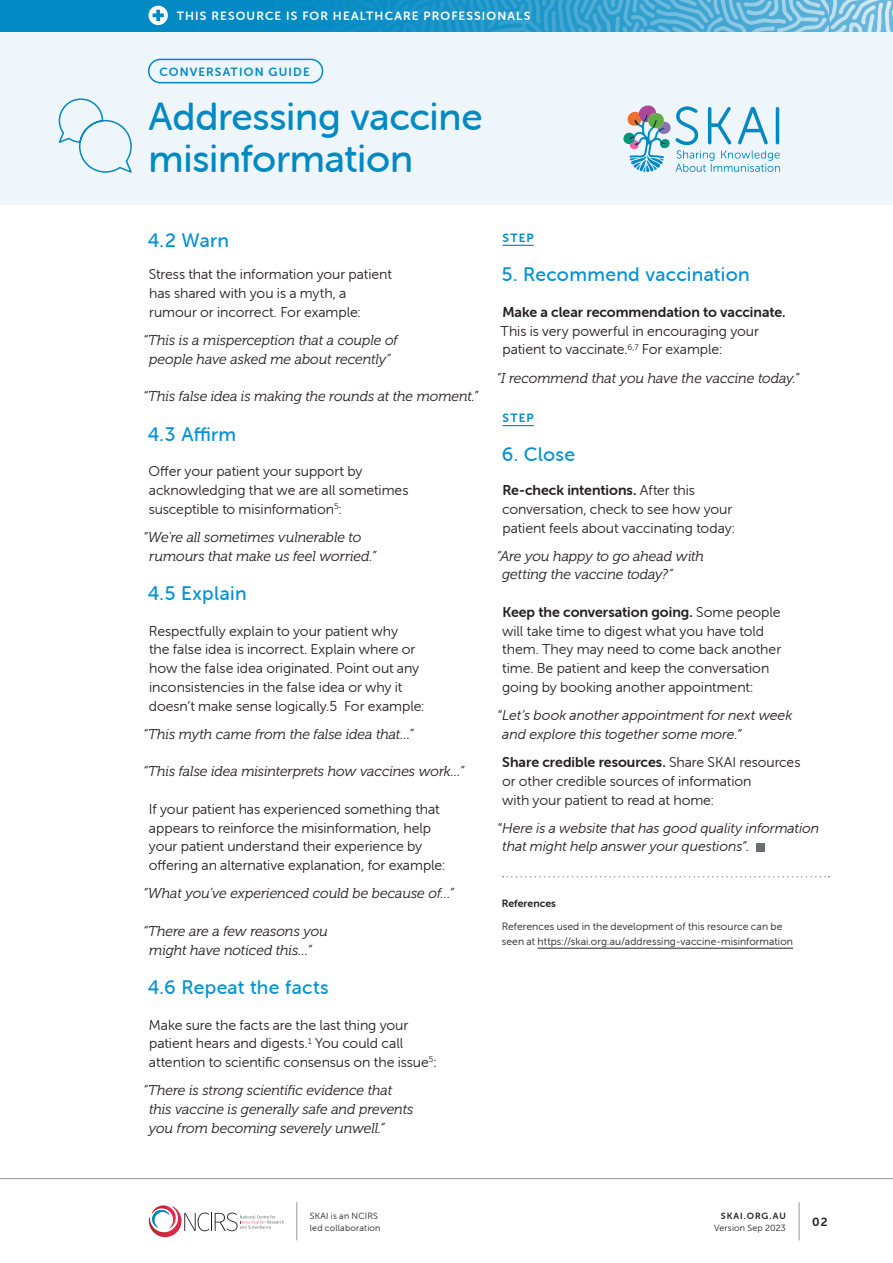
<style>
.page{position:relative;width:893px;height:1263px;background:#fff}
.page>*{position:absolute;margin:0;border:0;box-sizing:border-box;transform-origin:0 0}
.H1_Main_Title{font:39px/42px "Museo Sans Rounded 500";letter-spacing:-.01em;color:#0089c3}
.H3_Subhead{font:19.5px "Museo Sans Rounded 500";letter-spacing:.015em;color:#0091d6}
.P1_body_sans{font:14.25px/18.8px "Museo Sans Rounded 300";letter-spacing:-.005em;color:#231f20}
.P2_body_serif_ital{font:italic 14.25px/18.8px "Museo 300";letter-spacing:-.01em;color:#231f20}
.P1_body_sans-2{font:italic 14.25px/18.8px "Museo Sans Rounded 300";letter-spacing:-.005em;color:#231f20}
.H4_Subhead_tablet{font:12px "Museo Sans Rounded 700";letter-spacing:.095em;color:#fff}
.H4_Subhead_tablet-2{font:12px "Museo Sans Rounded 700";letter-spacing:.095em;color:#0089c3}
.H5_Subhead_underline{font:12px "Museo Sans Rounded 700";letter-spacing:.095em;color:#0089c3}
.X1_Page_numbers{font:12px "Museo Sans Rounded 700";color:#231f20}
.P5_References{font:10.5px/15px "Museo Sans Rounded 300";letter-spacing:.005em;color:#231f20}
.P5_References-2{font:10.5px "Museo Sans Rounded 700";letter-spacing:.005em;color:#231f20}
.X1_Page_numbers-2{font:9px/12px "Museo Sans Rounded 300";letter-spacing:.025em;color:#231f20}
.X1_Page_numbers-3{font:9px "Museo Sans Rounded 700";letter-spacing:.105em;color:#231f20}
.s1{font-family:"Museo Sans Rounded 700"}
.s2{font-style:normal}
</style>
<div class="page">
<hr style="left:0;top:1178px;width:893px;height:1px;background:#939598">
<svg style="left:149px;top:1205px;width:135px;height:32px"></svg>
<hr style="left:296px;top:1202px;width:1px;height:38px;background:#939598">
<hr style="left:799px;top:1202px;width:1px;height:38px;background:#939598">
<div style="left:0;top:0;width:893px;height:204px;background:#eef6fb"></div>
<svg style="left:0;top:0;width:893px;height:32px;background:#2c9dcc"></svg>
<svg style="left:148px;top:6px;width:20px;height:19px"></svg>
<svg style="left:623px;top:105px;width:157px;height:67px"></svg>
<hr style="left:538px;top:948px;width:255px;height:1px;background:#231f20">
<svg style="left:502px;top:876px;width:327px;height:1px"></svg>
<svg style="left:58px;top:98px;width:74px;height:75px"></svg>
<hr style="left:502px;top:245px;width:32px;height:1px;background:#0089c3">
<hr style="left:502px;top:425px;width:32px;height:1px;background:#0089c3">
<div style="left:756px;top:843px;width:9px;height:8px;background:#6c6d70"></div>
<div style="left:148px;top:59px;width:175px;height:24px;border:2px solid #0089c3;border-radius:12px"></div>
<p class="H4_Subhead_tablet" style="left:177px;top:9px;width:355px">THIS RESOURCE IS FOR HEALTHCARE PROFESSIONALS</p>
<p class="H4_Subhead_tablet-2" style="left:159px;top:65px;width:152px">CONVERSATION GUIDE</p>
<p class="H1_Main_Title" style="left:148px;top:95px;width:336px">Addressing vaccine misinformation</p>
<p class="H3_Subhead" style="left:148px;top:230px;width:83px">4.2 Warn</p>
<p class="P1_body_sans" style="left:149px;top:265px;width:245px">Stress that the information your patient has shared with you is a myth, a rumour or incorrect. For example:</p>
<p class="P2_body_serif_ital" style="left:143px;top:331px;width:256px;text-align:center">“This is a misperception that a couple of people have asked me about recently”</p>
<p class="P2_body_serif_ital" style="left:143px;top:387px;width:337px">“This false idea is making the rounds at the moment.”</p>
<p class="H3_Subhead" style="left:148px;top:423px;width:90px">4.3 Affirm</p>
<p class="P1_body_sans" style="left:149px;top:462px;width:261px">Offer your patient your support by acknowledging that we are all sometimes susceptible to misinformation<sup>5</sup>:</p>
<p class="P2_body_serif_ital" style="left:149px;top:528px;width:228px;text-indent:-6px">“We’re all sometimes vulnerable to rumours that make us feel worried.”</p>
<p class="H3_Subhead" style="left:148px;top:583px;width:100px">4.5 Explain</p>
<p class="P1_body_sans" style="left:149px;top:622px;width:277px">Respectfully explain to your patient why<br>the false idea is incorrect. Explain where or how the false idea originated. Point out any inconsistencies in the false idea or why it doesn’t make sense logically.5 For example:</p>
<p class="P2_body_serif_ital" style="left:143px;top:725px;width:272px">“This myth came from the false idea that…”</p>
<p class="P2_body_serif_ital" style="left:143px;top:762px;width:322px">“This false idea misinterprets how vaccines work…”</p>
<p class="P1_body_sans" style="left:149px;top:800px;width:298px">If your patient has experienced something that appears to reinforce the misinformation, help your patient understand their experience by offering an alternative explanation, for example:</p>
<p class="P2_body_serif_ital" style="left:143px;top:884px;width:312px">“What you’ve experienced could be because of…”</p>
<p class="P2_body_serif_ital" style="left:149px;top:922px;width:180px;text-indent:-6px">“There are a few reasons you might have noticed this…”</p>
<p class="H3_Subhead" style="left:148px;top:977px;width:183px">4.6 Repeat the facts</p>
<p class="P1_body_sans" style="left:149px;top:1015px;width:289px">Make sure the facts are the last thing your patient hears and digests.<sup>1</sup> You could call attention to scientific consensus on the issue<sup>5</sup>:</p>
<p class="P2_body_serif_ital" style="left:149px;top:1081px;width:266px;text-indent:-6px">“There is strong scientific evidence that this vaccine is generally safe and prevents you from becoming severely unwell.”</p>
<p class="H5_Subhead_underline" style="left:502px;top:231px;width:33px">STEP</p>
<p class="H3_Subhead" style="left:502px;top:264px;width:249px">5. Recommend vaccination</p>
<p class="P1_body_sans" style="left:501px;top:303px;width:286px"><span class="s1">Make a clear recommendation to vaccinate.<br></span>This is very powerful in encouraging your patient to vaccinate.<sup>6,7</sup> For example:</p>
<p class="P2_body_serif_ital" style="left:496px;top:368px;width:304px">“I recommend that you have the vaccine today.”</p>
<p class="H5_Subhead_underline" style="left:502px;top:411px;width:33px">STEP</p>
<p class="H3_Subhead" style="left:502px;top:444px;width:75px">6. Close</p>
<p class="P1_body_sans" style="left:502px;top:481px;width:234px"><span class="s1">Re-check intentions.</span> After this conversation, check to see how your patient feels about vaccinating today:</p>
<p class="P2_body_serif_ital" style="left:502px;top:547px;width:203px;text-indent:-6px">“Are you happy to go ahead with getting the vaccine today?”</p>
<p class="P1_body_sans" style="left:502px;top:603px;width:281px"><span class="s1">Keep the conversation going.</span> Some people will take time to digest what you have told them. They may need to come back another time. Be patient and keep the conversation going by booking another appointment:</p>
<p class="P1_body_sans-2" style="left:502px;top:706px;width:291px;text-indent:-5px"><span class="s2">“</span>Let’s book another appointment for next week and explore this together some more.”</p>
<p class="P1_body_sans" style="left:502px;top:753px;width:300px"><span class="s1">Share credible resources.</span> Share SKAI resources or other credible sources of information<br>with your patient to read at home:</p>
<p class="P1_body_sans-2" style="left:502px;top:818px;width:319px;text-indent:-5px"><span class="s2">“</span>Here is a website that has good quality information that might help answer your questions”.</p>
<p class="P5_References-2" style="left:502px;top:897px;width:56px">References</p>
<p class="P5_References" style="left:502px;top:919px;width:293px">References used in the development of this resource can be seen at https://skai.org.au/addressing-vaccine-misinformation</p>
<p class="X1_Page_numbers-3" style="left:721px;top:1210px;width:67px">SKAI.ORG.AU</p>
<p class="X1_Page_numbers-2" style="left:714px;top:1222px;width:73px">Version Sep 2023</p>
<p class="X1_Page_numbers-2" style="left:310px;top:1210px;width:72px">SKAI is an NCIRS led collaboration</p>
<p class="X1_Page_numbers" style="left:812px;top:1215px;width:17px">02</p>
</div>
